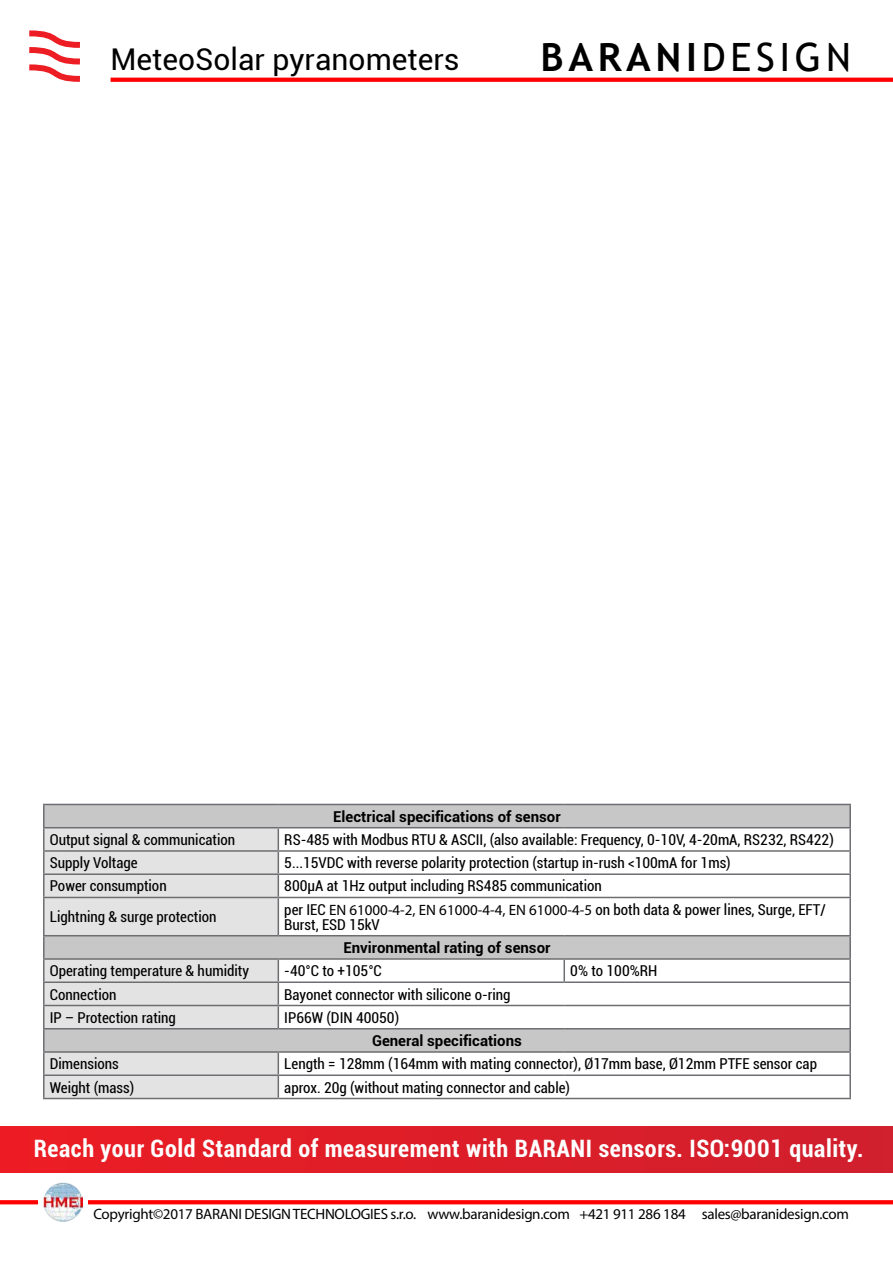
<style>
.page{position:relative;width:893px;height:1263px;background:#fff}
.page>*{position:absolute;margin:0;border:0;box-sizing:border-box;transform-origin:0 0}
.t1{font:700 39px "Trebuchet MS";letter-spacing:.12em;color:#000}
.t2{font:30px "Roboto";color:#000}
.t3{font:700 condensed 24px "Roboto";letter-spacing:.025em;color:#fff}
.t4{font:condensed 15px/15px "Roboto";color:#000}
.t5{font:15px "Myriad Pro";letter-spacing:-.02em;color:#000}
.t6{font:700 15px "Roboto";color:#000}
.s1{font-weight:400}
.s2{font-family:"Myriad Pro";font-stretch:normal}
</style>
<div class="page">
<svg style="left:111px;top:78px;width:782px;height:4px;background:#ff0808"></svg>
<svg style="left:0;top:1200px;width:893px;height:4px;background:#ff0a0a"></svg>
<div style="left:38px;top:1182px;width:49px;height:39px;background:#fff"></div>
<img style="left:44px;top:1182px;width:38px;height:39px">
<svg style="left:29px;top:30px;width:51px;height:52px"></svg>
<div style="left:0;top:1127px;width:893px;height:45px;background:linear-gradient(to right,#ec1d24,#d0202d)"></div>
<svg style="left:45px;top:805px;width:804px;height:246px"></svg>
<svg style="left:45px;top:828px;width:233px;height:270px;background:#dddcdd"></svg>
<hr style="left:43px;top:804px;width:235px;height:1px;background:#6d6e71">
<hr style="left:43px;top:805px;width:2px;height:22px;background:#6d6e71">
<hr style="left:278px;top:804px;width:286px;height:1px;background:#6d6e71">
<hr style="left:564px;top:804px;width:287px;height:1px;background:#6d6e71">
<hr style="left:849px;top:805px;width:2px;height:22px;background:#6d6e71">
<hr style="left:43px;top:827px;width:235px;height:1px;background:#6d6e71">
<hr style="left:43px;top:828px;width:2px;height:22px;background:#6d6e71">
<hr style="left:278px;top:827px;width:286px;height:1px;background:#6d6e71">
<hr style="left:564px;top:827px;width:287px;height:1px;background:#6d6e71">
<hr style="left:849px;top:828px;width:2px;height:22px;background:#6d6e71">
<hr style="left:43px;top:850px;width:235px;height:2px;background:#6d6e71">
<hr style="left:43px;top:852px;width:2px;height:21px;background:#6d6e71">
<hr style="left:278px;top:850px;width:286px;height:2px;background:#6d6e71">
<hr style="left:564px;top:850px;width:287px;height:2px;background:#6d6e71">
<hr style="left:849px;top:852px;width:2px;height:21px;background:#6d6e71">
<hr style="left:43px;top:873px;width:235px;height:2px;background:#6d6e71">
<hr style="left:43px;top:875px;width:2px;height:22px;background:#6d6e71">
<hr style="left:278px;top:873px;width:286px;height:2px;background:#6d6e71">
<svg style="left:278px;top:828px;width:1px;height:69px"></svg>
<hr style="left:564px;top:873px;width:287px;height:2px;background:#6d6e71">
<hr style="left:849px;top:875px;width:2px;height:22px;background:#6d6e71">
<hr style="left:43px;top:897px;width:235px;height:1px;background:#6d6e71">
<hr style="left:43px;top:898px;width:2px;height:37px;background:#6d6e71">
<hr style="left:278px;top:897px;width:286px;height:1px;background:#6d6e71">
<hr style="left:278px;top:898px;width:1px;height:37px;background:#6d6e71">
<hr style="left:564px;top:897px;width:287px;height:1px;background:#6d6e71">
<hr style="left:849px;top:898px;width:2px;height:37px;background:#6d6e71">
<hr style="left:43px;top:935px;width:235px;height:1px;background:#6d6e71">
<hr style="left:43px;top:936px;width:2px;height:22px;background:#6d6e71">
<hr style="left:278px;top:935px;width:286px;height:1px;background:#6d6e71">
<hr style="left:564px;top:935px;width:287px;height:1px;background:#6d6e71">
<hr style="left:849px;top:936px;width:2px;height:22px;background:#6d6e71">
<hr style="left:43px;top:958px;width:235px;height:2px;background:#6d6e71">
<hr style="left:43px;top:960px;width:2px;height:21px;background:#6d6e71">
<hr style="left:278px;top:958px;width:286px;height:2px;background:#6d6e71">
<hr style="left:564px;top:958px;width:287px;height:2px;background:#6d6e71">
<hr style="left:563px;top:960px;width:2px;height:21px;background:#6d6e71">
<hr style="left:849px;top:960px;width:2px;height:21px;background:#6d6e71">
<hr style="left:43px;top:981px;width:235px;height:2px;background:#6d6e71">
<hr style="left:43px;top:983px;width:2px;height:22px;background:#6d6e71">
<hr style="left:278px;top:981px;width:286px;height:2px;background:#6d6e71">
<hr style="left:564px;top:981px;width:287px;height:2px;background:#6d6e71">
<hr style="left:849px;top:983px;width:2px;height:22px;background:#6d6e71">
<hr style="left:43px;top:1005px;width:235px;height:1px;background:#6d6e71">
<hr style="left:43px;top:1006px;width:2px;height:22px;background:#6d6e71">
<hr style="left:278px;top:1005px;width:286px;height:1px;background:#6d6e71">
<svg style="left:278px;top:960px;width:1px;height:68px"></svg>
<hr style="left:564px;top:1005px;width:287px;height:1px;background:#6d6e71">
<hr style="left:849px;top:1006px;width:2px;height:22px;background:#6d6e71">
<hr style="left:43px;top:1028px;width:235px;height:1px;background:#6d6e71">
<hr style="left:43px;top:1029px;width:2px;height:22px;background:#6d6e71">
<hr style="left:278px;top:1028px;width:286px;height:1px;background:#6d6e71">
<hr style="left:564px;top:1028px;width:287px;height:1px;background:#6d6e71">
<hr style="left:849px;top:1029px;width:2px;height:22px;background:#6d6e71">
<hr style="left:43px;top:1051px;width:235px;height:2px;background:#6d6e71">
<hr style="left:43px;top:1053px;width:2px;height:21px;background:#6d6e71">
<hr style="left:278px;top:1051px;width:286px;height:2px;background:#6d6e71">
<hr style="left:564px;top:1051px;width:287px;height:2px;background:#6d6e71">
<hr style="left:849px;top:1053px;width:2px;height:21px;background:#6d6e71">
<hr style="left:43px;top:1074px;width:235px;height:2px;background:#6d6e71">
<hr style="left:43px;top:1076px;width:2px;height:22px;background:#6d6e71">
<hr style="left:278px;top:1074px;width:286px;height:2px;background:#6d6e71">
<svg style="left:278px;top:1053px;width:1px;height:45px"></svg>
<hr style="left:564px;top:1074px;width:287px;height:2px;background:#6d6e71">
<hr style="left:849px;top:1076px;width:2px;height:22px;background:#6d6e71">
<hr style="left:43px;top:1098px;width:235px;height:1px;background:#6d6e71">
<hr style="left:278px;top:1098px;width:286px;height:1px;background:#6d6e71">
<hr style="left:564px;top:1098px;width:287px;height:1px;background:#6d6e71">
<h2 class="t2" style="left:111px;top:38px;width:350px">MeteoSolar pyranometers</h2>
<h1 class="t1" style="left:540px;top:32px;width:312px">BARANI<span class="s1">DESIGN</span></h1>
<p class="t6" style="left:333px;top:806px;width:229px">Electrical specifications of sensor</p>
<p class="t4" style="left:50px;top:832px;width:187px">Output signal &amp; communication</p>
<p class="t4" style="left:284px;top:832px;width:551px">RS-485 with Modbus RTU &amp; ASCII, (also available: Frequency, 0-10V, 4-20mA, RS232, RS422)</p>
<p class="t4" style="left:50px;top:855px;width:89px">Supply Voltage</p>
<p class="t4" style="left:284px;top:855px;width:448px">5...15VDC with reverse polarity protection (startup in-rush &lt;100mA for 1ms)</p>
<p class="t4" style="left:50px;top:878px;width:118px">Power consumption</p>
<p class="t4" style="left:284px;top:878px;width:319px">800µA at 1Hz output including RS485 communication</p>
<p class="t4" style="left:50px;top:909px;width:168px">Lightning &amp; surge protection</p>
<p class="t4" style="left:284px;top:901px;width:543px">per IEC <span class="s2">EN 61000-4-2, EN 61000-4-4, EN 61000-4-5</span> on both data &amp; power lines, Surge, EFT/<br>Burst, ESD 15kV</p>
<p class="t6" style="left:343px;top:937px;width:208px">Environmental rating of sensor</p>
<p class="t4" style="left:50px;top:963px;width:201px">Operating temperature &amp; humidity</p>
<p class="t4" style="left:284px;top:963px;width:99px">-40°C to +105°C</p>
<p class="t4" style="left:570px;top:963px;width:89px">0% to 100%RH</p>
<p class="t4" style="left:50px;top:986px;width:68px">Connection</p>
<p class="t4" style="left:284px;top:986px;width:228px">Bayonet connector with silicone o-ring</p>
<p class="t4" style="left:50px;top:1009px;width:128px">IP – Protection rating</p>
<p class="t4" style="left:284px;top:1009px;width:116px">IP66W (DIN 40050)</p>
<p class="t6" style="left:372px;top:1030px;width:151px">General specifications</p>
<p class="t4" style="left:50px;top:1056px;width:71px">Dimensions</p>
<p class="t4" style="left:284px;top:1056px;width:534px">Length = 128mm (164mm with mating connector), Ø17mm base, Ø12mm PTFE sensor cap</p>
<p class="t4" style="left:50px;top:1079px;width:86px">Weight (mass)</p>
<p class="t4" style="left:284px;top:1079px;width:287px">aprox. 20g (without mating connector and cable)</p>
<h3 class="t3" style="left:34px;top:1131px;width:831px">Reach your Gold Standard of measurement with BARANI sensors. ISO:9001 quality.</h3>
<p class="t5" style="left:93px;top:1204px;width:757px">Copyright©2017 BARANI DESIGN TECHNOLOGIES s.r.o. www.baranidesign.com +421 911 286 184 sales@baranidesign.com</p>
</div>
